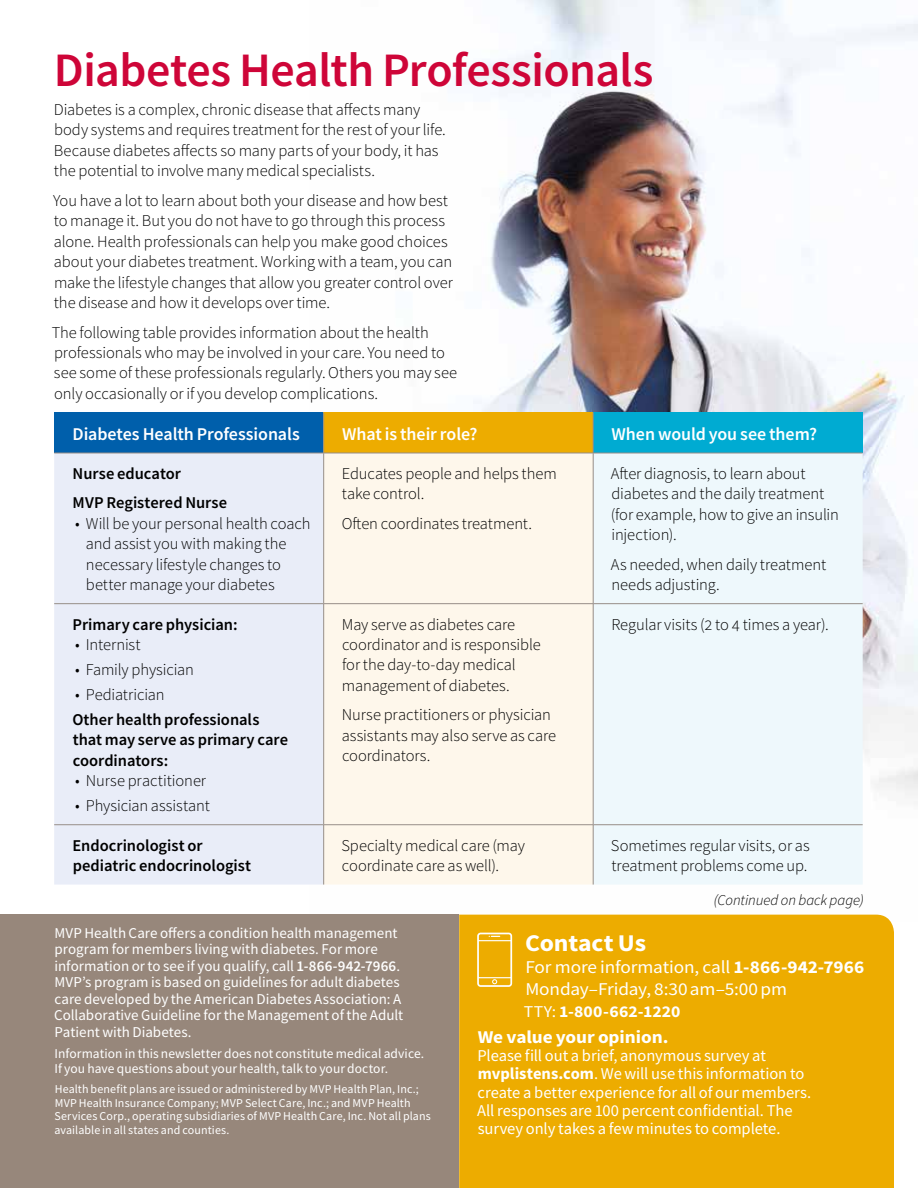
<style>
.page{position:relative;width:918px;height:1188px;background:#fff}
.page>*{position:absolute;margin:0;border:0;box-sizing:border-box;transform-origin:0 0}
.Article_Text{font:600 48px "Source Sans Pro";letter-spacing:-.01em;color:#ce0538}
.Article_Text-2{font:700 24px "Source Sans Pro";letter-spacing:-.005em;color:#fff;scale:1.07 1}
.Article_Text-3{font:18px "Source Sans Pro";letter-spacing:-.01em;color:#fff;scale:1.07 1}
.Article_Section_Brea{font:600 18px "Source Sans Pro";letter-spacing:-.005em;color:#fff}
.Article_Text-4{font:700 18px "Source Sans Pro";letter-spacing:-.005em;color:#fff;scale:1.07 1}
.Article_Text-5{font:300 16.5px/20.4px "Source Sans Pro";letter-spacing:-.005em;color:#000}
.Article_Section_Brea-2{font:300 16.5px/20.4px "Source Sans Pro";letter-spacing:-.005em;color:#000}
.Article_Text-6{font:16.5px/18.1px "Source Sans Pro";letter-spacing:-.005em;color:#fff}
.Article_Section_Brea-3{font:600 16.5px/20.4px "Source Sans Pro";color:#000}
.Article_Text-7{font:700 16.5px "Source Sans Pro";letter-spacing:.005em;color:#fff;scale:1.07 1}
.Footer_Text{font:15px/16.5px "Source Sans Pro";color:#fff}
.t1{font:italic 300 15px "Source Sans Pro";color:#000}
.Footer_Text-2{font:13.5px/15.5px "Source Sans Pro";letter-spacing:.005em;color:#fff}
.Footer_Text-3{font:12px/13.6px "Source Sans Pro";letter-spacing:.01em;color:#fff}
.s1{font-weight:600}
.s2{font-weight:700}
.s3{font-weight:400}
</style>
<div class="page">
<img style="left:309px;top:0;width:609px;height:915px">
<div style="left:459px;top:915px;width:435px;height:273px;background:#edac00"></div>
<div style="left:54px;top:412px;width:270px;height:41px;background:#005fab"></div>
<div style="left:324px;top:412px;width:269px;height:41px;background:#edac00"></div>
<div style="left:593px;top:412px;width:270px;height:41px;background:#00abd2"></div>
<div style="left:54px;top:454px;width:269px;height:431px;background:#e9edf8"></div>
<div style="left:324px;top:454px;width:269px;height:431px;background:#fef7eb"></div>
<div style="left:594px;top:454px;width:269px;height:431px;background:#eef8fc"></div>
<hr style="left:323px;top:412px;width:1px;height:41px;background:#978e88">
<hr style="left:593px;top:412px;width:1px;height:41px;background:#978e88">
<hr style="left:54px;top:453px;width:270px;height:1px;background:#978e88">
<hr style="left:324px;top:453px;width:269px;height:1px;background:#978e88">
<hr style="left:323px;top:453px;width:1px;height:150px;background:#978e88">
<hr style="left:593px;top:453px;width:270px;height:1px;background:#978e88">
<hr style="left:593px;top:453px;width:1px;height:150px;background:#978e88">
<hr style="left:54px;top:603px;width:270px;height:1px;background:#978e88">
<hr style="left:324px;top:603px;width:269px;height:1px;background:#978e88">
<hr style="left:323px;top:604px;width:1px;height:221px;background:#978e88">
<hr style="left:593px;top:603px;width:270px;height:1px;background:#978e88">
<hr style="left:593px;top:604px;width:1px;height:221px;background:#978e88">
<hr style="left:323px;top:825px;width:1px;height:60px;background:#978e88">
<hr style="left:593px;top:825px;width:1px;height:60px;background:#978e88">
<hr style="left:54px;top:824px;width:270px;height:1px;background:#978e88">
<hr style="left:324px;top:824px;width:269px;height:1px;background:#978e88">
<hr style="left:593px;top:824px;width:270px;height:1px;background:#978e88">
<div style="left:0;top:915px;width:459px;height:273px;background:#97877b"></div>
<svg style="left:477px;top:933px;width:35px;height:54px;background:#f0bc31"></svg>
<p class="Article_Text" style="left:54px;top:38px;width:601px">Diabetes Health Professionals</p>
<p class="Article_Text-5" style="left:54px;top:99px;width:394px">Diabetes is a complex, chronic disease that affects many body systems and requires treatment for the rest of your life.<br>Because diabetes affects so many parts of your body, it has the potential to involve many medical specialists.</p>
<p class="Article_Text-5" style="left:53px;top:190px;width:401px">You have a lot to learn about both your disease and how best to manage it. But you do not have to go through this process alone. Health professionals can help you make good choices about your diabetes treatment. Working with a team, you can make the lifestyle changes that allow you greater control over the disease and how it develops over time.</p>
<p class="Article_Text-5" style="left:52px;top:322px;width:407px">The following table provides information about the health professionals who may be involved in your care. You need to see some of these professionals regularly. Others you may see only occasionally or if you develop complications.</p>
<p class="Article_Section_Brea" style="left:72px;top:422px;width:229px">Diabetes Health Professionals</p>
<p class="Article_Section_Brea" style="left:342px;top:422px;width:137px">What is their role?</p>
<p class="Article_Section_Brea" style="left:612px;top:422px;width:207px">When would you see them?</p>
<p class="Article_Section_Brea-3" style="left:73px;top:463px;width:110px">Nurse educator</p>
<p class="Article_Section_Brea-3" style="left:73px;top:492px;width:156px">MVP Registered Nurse</p>
<p class="Article_Text-5" style="left:86px;top:513px;width:226px;text-indent:-11px">• Will be your personal health coach and assist you with making the necessary lifestyle changes to better manage your diabetes</p>
<p class="Article_Section_Brea-2" style="left:611px;top:463px;width:230px">After diagnosis, to learn about diabetes and the daily treatment (for example, how to give an insulin injection).</p>
<p class="Article_Section_Brea-2" style="left:611px;top:554px;width:217px">As needed, when daily treatment needs adjusting.</p>
<p class="Article_Section_Brea-2" style="left:342px;top:463px;width:216px">Educates people and helps them take control.</p>
<p class="Article_Section_Brea-2" style="left:342px;top:513px;width:192px">Often coordinates treatment.</p>
<p class="Article_Section_Brea-3" style="left:73px;top:614px;width:166px">Primary care physician:</p>
<p class="Article_Text-5" style="left:75px;top:634px;width:67px">• Internist</p>
<p class="Article_Text-5" style="left:75px;top:659px;width:120px">• Family physician</p>
<p class="Article_Text-5" style="left:75px;top:684px;width:91px">• Pediatrician</p>
<p class="Article_Section_Brea-3" style="left:72px;top:709px;width:217px">Other health professionals that may serve as primary care coordinators:</p>
<p class="Article_Text-5" style="left:75px;top:771px;width:133px">• Nurse practitioner</p>
<p class="Article_Text-5" style="left:75px;top:796px;width:136px">• Physician assistant</p>
<p class="Article_Section_Brea-2" style="left:342px;top:614px;width:200px">May serve as diabetes care coordinator and is responsible for the day-to-day medical management of diabetes.</p>
<p class="Article_Section_Brea-2" style="left:342px;top:705px;width:216px">Nurse practitioners or physician assistants may also serve as care coordinators.</p>
<p class="Article_Section_Brea-2" style="left:611px;top:614px;width:219px">Regular visits (2 to 4 times a year).</p>
<p class="Article_Section_Brea-3" style="left:73px;top:835px;width:180px">Endocrinologist or pediatric endocrinologist</p>
<p class="Article_Section_Brea-2" style="left:341px;top:835px;width:185px">Specialty medical care (may coordinate care as well).</p>
<p class="Article_Section_Brea-2" style="left:611px;top:835px;width:200px">Sometimes regular visits, or as treatment problems come up.</p>
<p class="t1" style="left:714px;top:891px;width:152px">(Continued on back page)</p>
<p class="Footer_Text" style="left:54px;top:924px;width:351px">MVP Health Care offers a condition health management program for members living with diabetes. For more information or to see if you qualify, call <span class="s1">1-866-942-7966</span>.<br>MVP’s program is based on guidelines for adult diabetes care developed by the American Diabetes Association: A Collaborative Guideline for the Management of the Adult Patient with Diabetes.</p>
<p class="Footer_Text-2" style="left:55px;top:1046px;width:371px">Information in this newsletter does not constitute medical advice.<br>If you have questions about your health, talk to your doctor.</p>
<p class="Footer_Text-3" style="left:54px;top:1082px;width:378px">Health benefit plans are issued or administered by MVP Health Plan, Inc.; MVP Health Insurance Company; MVP Select Care, Inc.; and MVP Health Services Corp., operating subsidiaries of MVP Health Care, Inc. Not all plans available in all states and counties.</p>
<p class="Article_Text-2" style="left:525px;top:926px;width:115px">Contact Us</p>
<p class="Article_Text-3" style="left:525px;top:956px;width:318px">For more information, call <span class="s2">1-866-942-7966</span></p>
<p class="Article_Text-3" style="left:525px;top:977px;width:246px">Monday–Friday, 8:30am–5:00pm</p>
<p class="Article_Text-7" style="left:524px;top:1001px;width:148px"><span class="s3">TTY:</span> 1-800-662-1220</p>
<p class="Article_Text-4" style="left:478px;top:1025px;width:180px">We value your opinion.</p>
<p class="Article_Text-6" style="left:477px;top:1047px;width:336px">Please fill out a brief, anonymous survey at <span class="s2">mvplistens.com</span>. We will use this information to create a better experience for all of our members.<br>All responses are 100 percent confidential. The survey only takes a few minutes to complete.</p>
</div>
